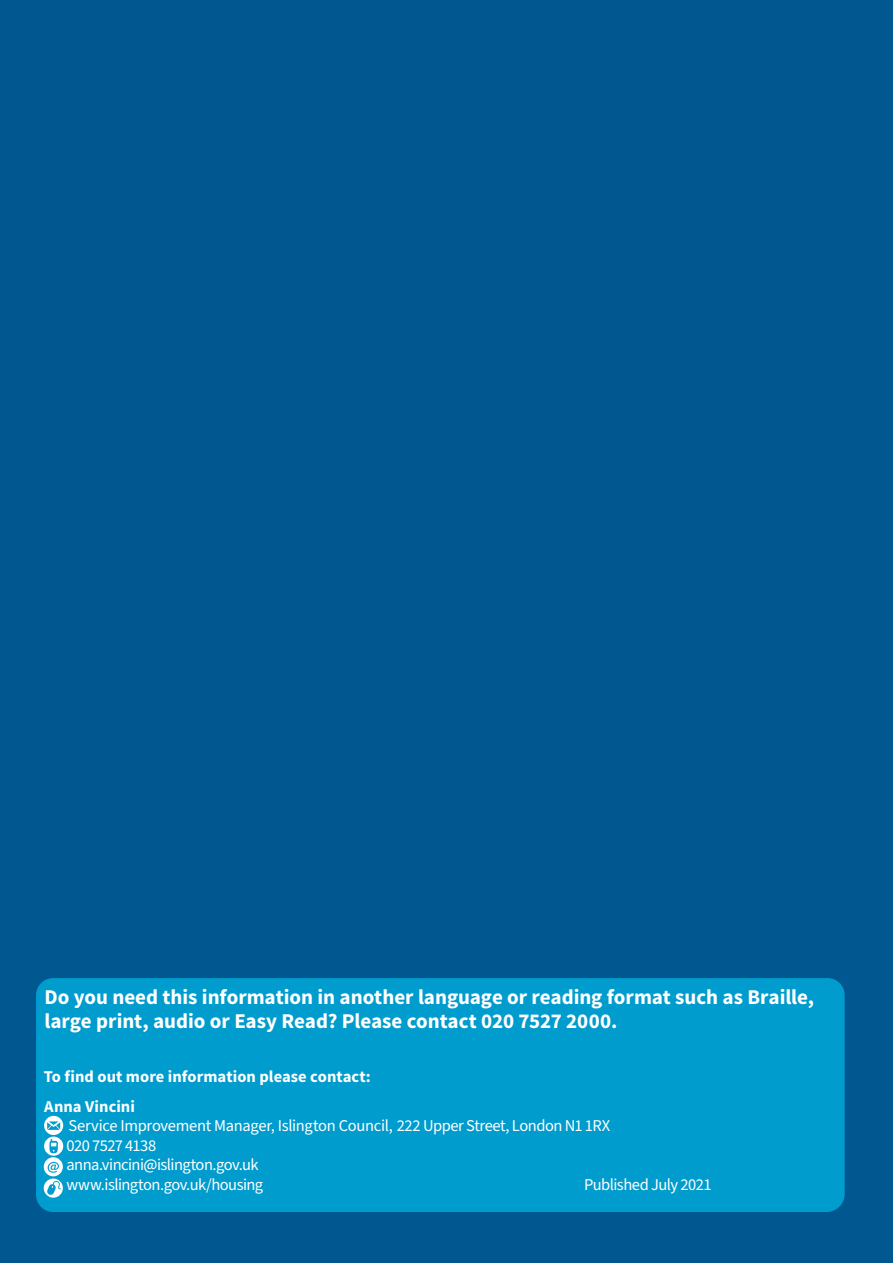
<style>
.page{position:relative;width:893px;height:1263px;background:#015890}
.page>*{position:absolute;margin:0;border:0;box-sizing:border-box;transform-origin:0 0}
.t1{font:700 21px/24px "Source Sans Pro";letter-spacing:-.005em;color:#fff}
.t2{font:16.5px "Source Sans Pro";letter-spacing:-.03em;color:#fff}
.t3{font:700 16.5px "Source Sans Pro";color:#fff}
</style>
<div class="page">
<div style="left:36px;top:978px;width:809px;height:234px;background:#009cce;border-radius:17px"></div>
<svg style="left:44px;top:1116px;width:19px;height:82px"></svg>
<p class="t1" style="left:44px;top:986px;width:771px">Do you need this information in another language or reading format such as Braille, large print, audio or Easy Read? Please contact 020 7527 2000.</p>
<p class="t3" style="left:44px;top:1066px;width:329px">To find out more information please contact:</p>
<p class="t3" style="left:44px;top:1095px;width:92px">Anna Vincini</p>
<p class="t2" style="left:68px;top:1115px;width:543px">Service Improvement Manager, Islington Council, 222 Upper Street, London N1 1RX</p>
<p class="t2" style="left:67px;top:1134px;width:91px">020 7527 4138</p>
<p class="t2" style="left:67px;top:1154px;width:194px">anna.vincini@islington.gov.uk</p>
<p class="t2" style="left:67px;top:1173px;width:198px">www.islington.gov.uk/housing</p>
<p class="t2" style="left:584px;top:1173px;width:129px">Published July 2021</p>
</div>
